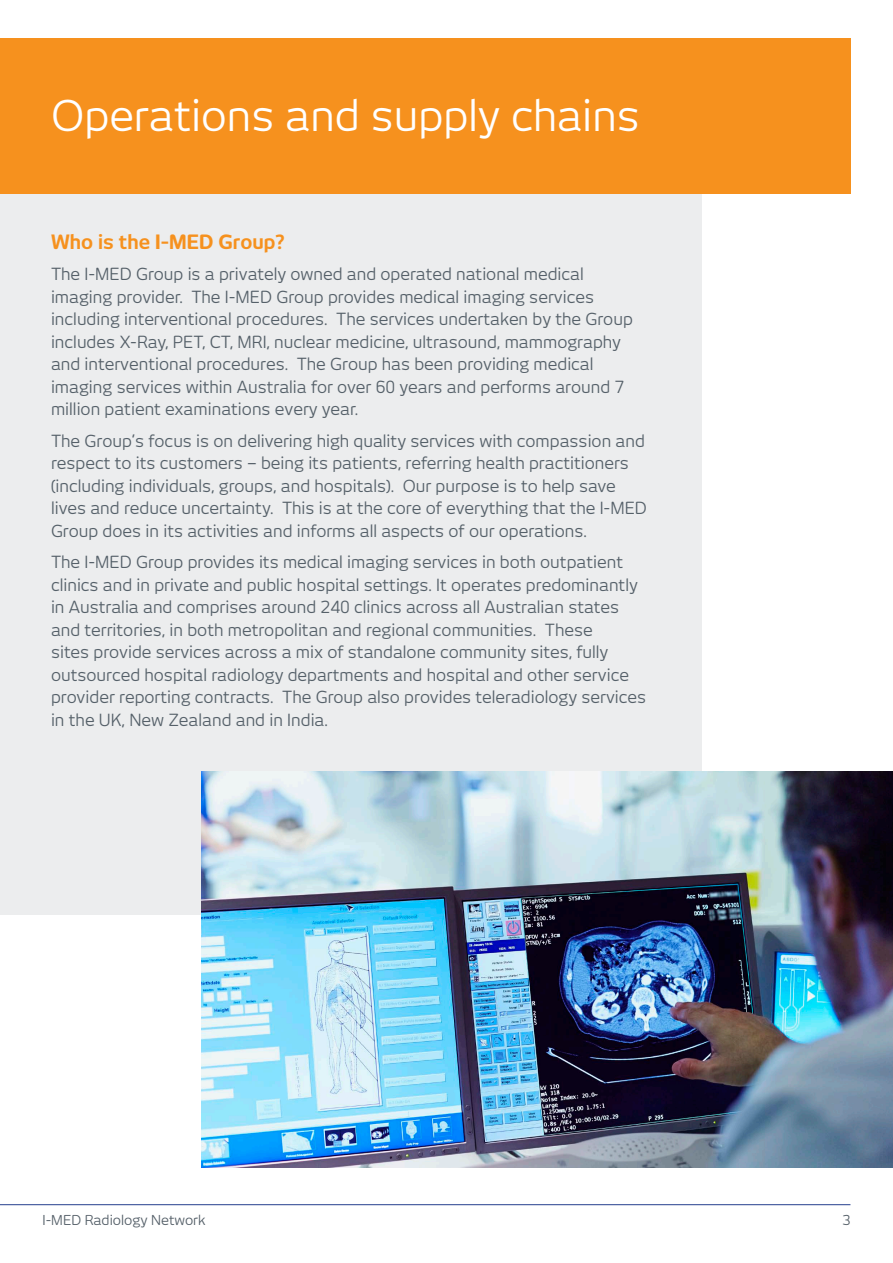
<style>
.page{position:relative;width:893px;height:1263px;background:#fff}
.page>*{position:absolute;margin:0;border:0;box-sizing:border-box;transform-origin:0 0}
.Blue_headings{font:42px "New June";color:#fff}
.Body_copy{font:700 19.5px "New June";color:#f6911e}
.Body_copy-2{font:16.5px/22.5px "New June";color:#556069}
.t1{font:13.5px "New June";color:#556069}
</style>
<div class="page">
<hr style="left:0;top:1204px;width:850px;height:1px;background:#253f8e">
<div style="left:0;top:111px;width:702px;height:803px;background:#ecedee"></div>
<div style="left:0;top:38px;width:850px;height:155px;background:#f6911e"></div>
<img style="left:202px;top:772px;width:691px;height:395px">
<p class="Blue_headings" style="left:51px;top:91px;width:590px">Operations and supply chains</p>
<p class="Body_copy" style="left:51px;top:230px;width:235px">Who is the I-MED Group?</p>
<p class="Body_copy-2" style="left:51px;top:263px;width:583px">The I-MED Group is a privately owned and operated national medical imaging provider. The I-MED Group provides medical imaging services including interventional procedures. The services undertaken by the Group includes X-Ray, PET, CT, MRI, nuclear medicine, ultrasound, mammography and interventional procedures. The Group has been providing medical imaging services within Australia for over 60 years and performs around 7 million patient examinations every year.</p>
<p class="Body_copy-2" style="left:51px;top:429px;width:597px">The Group’s focus is on delivering high quality services with compassion and respect to its customers – being its patients, referring health practitioners (including individuals, groups, and hospitals). Our purpose is to help save lives and reduce uncertainty. This is at the core of everything that the I-MED Group does in its activities and informs all aspects of our operations.</p>
<p class="Body_copy-2" style="left:51px;top:551px;width:597px">The I-MED Group provides its medical imaging services in both outpatient clinics and in private and public hospital settings. It operates predominantly in Australia and comprises around 240 clinics across all Australian states and territories, in both metropolitan and regional communities. These<br>sites provide services across a mix of standalone community sites, fully outsourced hospital radiology departments and hospital and other service provider reporting contracts. The Group also provides teleradiology services in the UK, New Zealand and in India.</p>
<p class="t1" style="left:43px;top:1212px;width:165px">I-MED Radiology Network</p>
<p class="t1" style="left:842px;top:1212px;width:9px">3</p>
</div>
